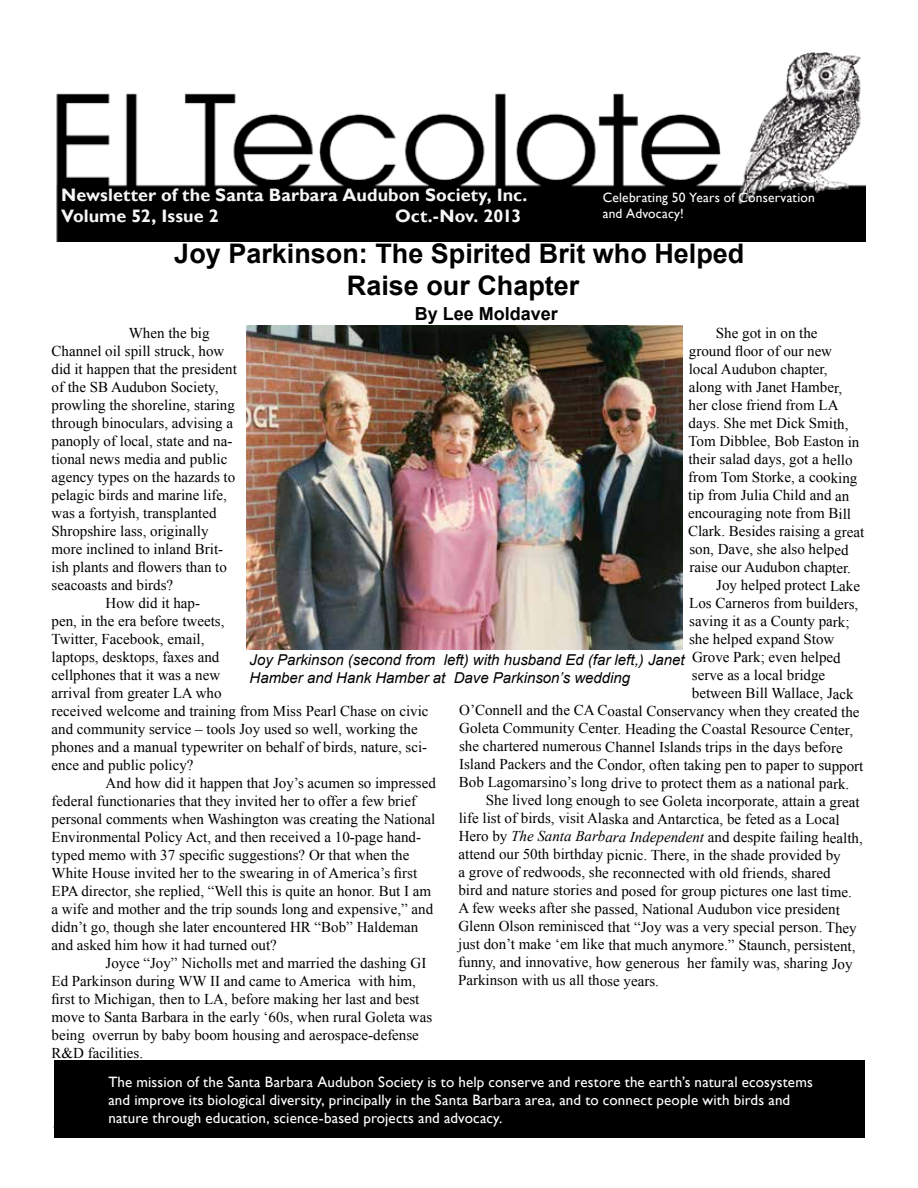
<style>
.page{position:relative;width:918px;height:1188px;background:#fff}
.page>*{position:absolute;margin:0;border:0;box-sizing:border-box;transform-origin:0 0}
.t1{font:700 27px/32.4px "Arial";color:#000;text-align:center}
.t2{font:700 18px/21.6px "Gill Sans";letter-spacing:.005em;color:#f6f6f6}
.t3{font:700 18px "Arial";color:#000}
.t4{font:15px "Times New Roman";color:#000}
.t5{font:15px/18px "Gill Sans";letter-spacing:.01em;color:#fff}
.t6{font:italic 15px/18px "Arial";color:#000}
.t7{font:13.5px/16.2px "Gill Sans";letter-spacing:.01em;color:#fff}
.s1{font-style:italic}
</style>
<div class="page">
<div style="left:54px;top:1060px;width:811px;height:77px;background:#000"></div>
<img style="left:56px;top:53px;width:809px;height:188px">
<img style="left:247px;top:325px;width:436px;height:324px">
<p class="t2" style="left:61px;top:184px;width:468px">Newsletter of the Santa Barbara Audubon Society, Inc.<br>Volume 52, Issue 2</p>
<p class="t2" style="left:395px;top:206px;width:128px">Oct.-Nov. 2013</p>
<p class="t7" style="left:603px;top:190px;width:214px">Celebrating 50 Years of Conservation and Advocacy!</p>
<h1 class="t1" style="left:174px;top:238px;width:572px">Joy Parkinson: The Spirited Brit who Helped<br>Raise our Chapter</h1>
<p class="t3" style="left:415px;top:302px;width:145px">By Lee Moldaver</p>
<p class="t4" style="left:716px;top:323px;width:103px">She got in on the</p>
<p class="t4" style="left:689px;top:341px;width:145px">ground floor of our new</p>
<p class="t4" style="left:689px;top:359px;width:141px">local Audubon chapter,</p>
<p class="t4" style="left:689px;top:377px;width:155px">along with Janet Hamber,</p>
<p class="t4" style="left:689px;top:395px;width:151px">her close friend from LA</p>
<p class="t4" style="left:689px;top:413px;width:162px">days. She met Dick Smith,</p>
<p class="t4" style="left:688px;top:431px;width:173px">Tom Dibblee, Bob Easton in</p>
<p class="t4" style="left:688px;top:449px;width:166px">their salad days, got a hello</p>
<p class="t4" style="left:688px;top:467px;width:171px">from Tom Storke, a cooking</p>
<p class="t4" style="left:688px;top:485px;width:163px">tip from Julia Child and an</p>
<p class="t4" style="left:688px;top:503px;width:164px">encouraging note from Bill</p>
<p class="t4" style="left:688px;top:521px;width:178px">Clark. Besides raising a great</p>
<p class="t4" style="left:689px;top:539px;width:161px">son, Dave, she also helped</p>
<p class="t4" style="left:689px;top:557px;width:163px">raise our Audubon chapter.</p>
<p class="t4" style="left:716px;top:575px;width:145px">Joy helped protect Lake</p>
<p class="t4" style="left:689px;top:593px;width:171px">Los Carneros from builders,</p>
<p class="t4" style="left:689px;top:611px;width:162px">saving it as a County park;</p>
<p class="t4" style="left:689px;top:629px;width:147px">she helped expand Stow</p>
<p class="t4" style="left:692px;top:647px;width:150px">Grove Park; even helped</p>
<p class="t4" style="left:692px;top:665px;width:135px">serve as a local bridge</p>
<p class="t4" style="left:692px;top:683px;width:163px">between Bill Wallace, Jack</p>
<p class="t4" style="left:459px;top:701px;width:402px">O’Connell and the CA Coastal Conservancy when they created the</p>
<p class="t4" style="left:459px;top:719px;width:395px">Goleta Community Center. Heading the Coastal Resource Center,</p>
<p class="t4" style="left:459px;top:737px;width:385px">she chartered numerous Channel Islands trips in the days before</p>
<p class="t4" style="left:459px;top:755px;width:406px">Island Packers and the Condor, often taking pen to paper to support</p>
<p class="t4" style="left:459px;top:773px;width:392px">Bob Lagomarsino’s long drive to protect them as a national park.</p>
<p class="t4" style="left:486px;top:791px;width:375px">She lived long enough to see Goleta incorporate, attain a great</p>
<p class="t4" style="left:459px;top:809px;width:382px">life list of birds, visit Alaska and Antarctica, be feted as a Local</p>
<p class="t4" style="left:459px;top:827px;width:406px">Hero by <span class="s1">The Santa Barbara Independent</span> and despite failing health,</p>
<p class="t4" style="left:459px;top:845px;width:384px">attend our 50th birthday picnic. There, in the shade provided by</p>
<p class="t4" style="left:459px;top:863px;width:373px">a grove of redwoods, she reconnected with old friends, shared</p>
<p class="t4" style="left:458px;top:881px;width:395px">bird and nature stories and posed for group pictures one last time.</p>
<p class="t4" style="left:458px;top:899px;width:383px">A few weeks after she passed, National Audubon vice president</p>
<p class="t4" style="left:458px;top:917px;width:400px">Glenn Olson reminisced that “Joy was a very special person. They</p>
<p class="t4" style="left:458px;top:935px;width:399px">just don’t make ‘em like that much anymore.” Staunch, persistent,</p>
<p class="t4" style="left:458px;top:953px;width:396px">funny, and innovative, how generous her family was, sharing Joy</p>
<p class="t4" style="left:458px;top:970px;width:202px">Parkinson with us all those years.</p>
<p class="t4" style="left:129px;top:323px;width:82px">When the big</p>
<p class="t4" style="left:52px;top:341px;width:174px">Channel oil spill struck, how</p>
<p class="t4" style="left:52px;top:359px;width:187px">did it happen that the president</p>
<p class="t4" style="left:52px;top:377px;width:168px">of the SB Audubon Society,</p>
<p class="t4" style="left:52px;top:395px;width:185px">prowling the shoreline, staring</p>
<p class="t4" style="left:52px;top:413px;width:183px">through binoculars, advising a</p>
<p class="t4" style="left:52px;top:431px;width:182px">panoply of local, state and na-</p>
<p class="t4" style="left:52px;top:449px;width:177px">tional news media and public</p>
<p class="t4" style="left:52px;top:467px;width:185px">agency types on the hazards to</p>
<p class="t4" style="left:52px;top:485px;width:177px">pelagic birds and marine life,</p>
<p class="t4" style="left:52px;top:503px;width:166px">was a fortyish, transplanted</p>
<p class="t4" style="left:52px;top:521px;width:159px">Shropshire lass, originally</p>
<p class="t4" style="left:52px;top:539px;width:173px">more inclined to inland Brit-</p>
<p class="t4" style="left:52px;top:557px;width:177px">ish plants and flowers than to</p>
<p class="t4" style="left:52px;top:575px;width:123px">seacoasts and birds?</p>
<p class="t4" style="left:106px;top:593px;width:96px">How did it hap-</p>
<p class="t4" style="left:52px;top:611px;width:174px">pen, in the era before tweets,</p>
<p class="t4" style="left:52px;top:629px;width:154px">Twitter, Facebook, email,</p>
<p class="t4" style="left:52px;top:647px;width:169px">laptops, desktops, faxes and</p>
<p class="t4" style="left:52px;top:665px;width:170px">cellphones that it was a new</p>
<p class="t4" style="left:52px;top:683px;width:171px">arrival from greater LA who</p>
<p class="t4" style="left:52px;top:701px;width:379px">received welcome and training from Miss Pearl Chase on civic</p>
<p class="t4" style="left:52px;top:719px;width:368px">and community service – tools Joy used so well, working the</p>
<p class="t4" style="left:52px;top:737px;width:377px">phones and a manual typewriter on behalf of birds, nature, sci-</p>
<p class="t4" style="left:52px;top:755px;width:144px">ence and public policy?</p>
<p class="t4" style="left:106px;top:773px;width:332px">And how did it happen that Joy’s acumen so impressed</p>
<p class="t4" style="left:52px;top:791px;width:366px">federal functionaries that they invited her to offer a few brief</p>
<p class="t4" style="left:52px;top:809px;width:385px">personal comments when Washington was creating the National</p>
<p class="t4" style="left:52px;top:827px;width:371px">Environmental Policy Act, and then received a 10-page hand-</p>
<p class="t4" style="left:52px;top:845px;width:359px">typed memo with 37 specific suggestions? Or that when the</p>
<p class="t4" style="left:52px;top:863px;width:367px">White House invited her to the swearing in of America’s first</p>
<p class="t4" style="left:52px;top:881px;width:381px">EPA director, she replied, “Well this is quite an honor. But I am</p>
<p class="t4" style="left:52px;top:899px;width:383px">a wife and mother and the trip sounds long and expensive,” and</p>
<p class="t4" style="left:52px;top:917px;width:368px">didn’t go, though she later encountered HR “Bob” Haldeman</p>
<p class="t4" style="left:52px;top:935px;width:227px">and asked him how it had turned out?</p>
<p class="t4" style="left:106px;top:953px;width:322px">Joyce “Joy” Nicholls met and married the dashing GI</p>
<p class="t4" style="left:52px;top:971px;width:366px">Ed Parkinson during WW II and came to America with him,</p>
<p class="t4" style="left:52px;top:989px;width:369px">first to Michigan, then to LA, before making her last and best</p>
<p class="t4" style="left:52px;top:1007px;width:382px">move to Santa Barbara in the early ‘60s, when rural Goleta was</p>
<p class="t4" style="left:52px;top:1025px;width:369px">being overrun by baby boom housing and aerospace-defense</p>
<p class="t4" style="left:52px;top:1043px;width:93px">R&amp;D facilities.</p>
<p class="t6" style="left:250px;top:651px;width:437px">Joy Parkinson (second from left) with husband Ed (far left,) Janet<br>Hamber and Hank Hamber at Dave Parkinson’s wedding</p>
<p class="t5" style="left:108px;top:1073px;width:706px">The mission of the Santa Barbara Audubon Society is to help conserve and restore the earth’s natural ecosystems and improve its biological diversity, principally in the Santa Barbara area, and to connect people with birds and nature through education, science-based projects and advocacy.</p>
</div>
